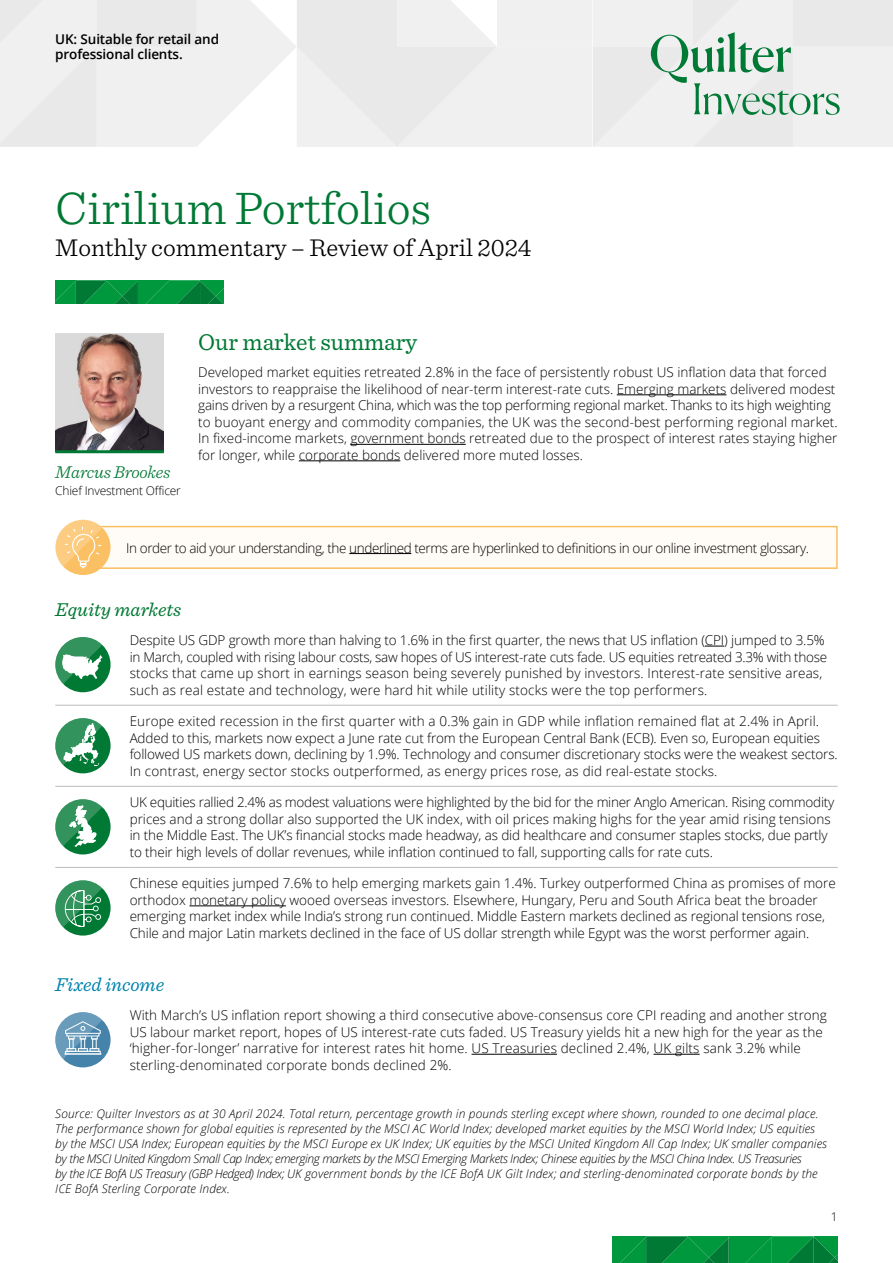
<style>
.page{position:relative;width:893px;height:1263px;background:#fff}
.page>*{position:absolute;margin:0;border:0;box-sizing:border-box;transform-origin:0 0}
.t1{font:300 48px "Sentinel";color:#007935}
.t2{font:300 25.5px "Sentinel";color:#000}
.t3{font:24px "Sentinel";color:#007935}
.t4{font:italic 19.5px "Sentinel";color:#007935}
.t5{font:italic 19.5px "Sentinel";color:#0084ad}
.t6{font:italic 300 18px "Sentinel";letter-spacing:-.01em;color:#007935}
.t7{font:300 13.5px/16.5px "Open Sans";color:#000}
.t8{font:300 13.5px "Open Sans";letter-spacing:-.03em;color:#000}
.t9{font:600 13.5px/15px "Open Sans";letter-spacing:-.01em;color:#000}
.t10{font:italic 300 12px/15px "Open Sans";color:#000}
.t11{font:300 12px "Open Sans";letter-spacing:-.015em;color:#000}
</style>
<div class="page">
<svg style="left:0;top:0;width:893px;height:147px"></svg>
<svg style="left:55px;top:281px;width:168px;height:23px;background:#028f3b"></svg>
<img style="left:55px;top:333px;width:109px;height:117px">
<hr style="left:55px;top:450px;width:109px;height:3px;background:#007935">
<hr style="left:617px;top:394px;width:109px;height:1px;background:#000">
<hr style="left:350px;top:444px;width:116px;height:1px;background:#000">
<hr style="left:299px;top:460px;width:101px;height:1px;background:#000">
<div style="left:83px;top:527px;width:754px;height:41px;background:#fffcf8"></div>
<hr style="left:349px;top:553px;width:62px;height:1px;background:#000">
<div style="left:82px;top:526px;width:756px;height:43px;border:2px solid #fbbe5e"></div>
<div style="left:55px;top:520px;width:56px;height:55px;background:#fbc063;border-radius:50%"></div>
<svg style="left:55px;top:520px;width:47px;height:48px"></svg>
<hr style="left:55px;top:705px;width:75px;height:1px;background:#bcbcbc">
<hr style="left:130px;top:705px;width:708px;height:1px;background:#bcbcbc">
<hr style="left:55px;top:786px;width:75px;height:1px;background:#bcbcbc">
<hr style="left:130px;top:786px;width:708px;height:1px;background:#bcbcbc">
<hr style="left:55px;top:867px;width:75px;height:1px;background:#bcbcbc">
<hr style="left:130px;top:867px;width:708px;height:1px;background:#bcbcbc">
<div style="left:55px;top:637px;width:56px;height:55px;background:#007935;border-radius:50%"></div>
<svg style="left:55px;top:637px;width:47px;height:47px"></svg>
<svg style="left:705px;top:646px;width:19px;height:1px"></svg>
<div style="left:55px;top:718px;width:56px;height:55px;background:#007935;border-radius:50%"></div>
<svg style="left:55px;top:718px;width:47px;height:48px"></svg>
<div style="left:55px;top:799px;width:56px;height:55px;background:#007935;border-radius:50%"></div>
<svg style="left:55px;top:799px;width:47px;height:48px"></svg>
<div style="left:55px;top:880px;width:56px;height:55px;background:#007935;border-radius:50%"></div>
<svg style="left:55px;top:880px;width:47px;height:47px"></svg>
<hr style="left:189px;top:905px;width:97px;height:1px;background:#000">
<div style="left:55px;top:1012px;width:56px;height:55px;background:#4583ab;border-radius:50%"></div>
<svg style="left:55px;top:1012px;width:47px;height:47px"></svg>
<hr style="left:472px;top:1054px;width:85px;height:1px;background:#000">
<hr style="left:653px;top:1054px;width:47px;height:1px;background:#000">
<svg style="left:612px;top:1236px;width:226px;height:27px;background:#03903c"></svg>
<p class="t9" style="left:55px;top:32px;width:165px">UK: Suitable for retail and professional clients.</p>
<h1 class="t1" style="left:55px;top:172px;width:377px">Cirilium Portfolios</h1>
<h2 class="t2" style="left:55px;top:229px;width:478px">Monthly commentary – Review of April 2024</h2>
<h3 class="t6" style="left:55px;top:459px;width:117px">Marcus Brookes</h3>
<p class="t11" style="left:55px;top:482px;width:127px">Chief Investment Officer</p>
<h3 class="t3" style="left:198px;top:323px;width:221px">Our market summary</h3>
<p class="t7" style="left:198px;top:364px;width:641px">Developed market equities retreated 2.8% in the face of persistently robust US inflation data that forced investors to reappraise the likelihood of near-term interest-rate cuts. Emerging markets delivered modest gains driven by a resurgent China, which was the top performing regional market. Thanks to its high weighting to buoyant energy and commodity companies, the UK was the second-best performing regional market.<br>In fixed-income markets, government bonds retreated due to the prospect of interest rates staying higher for longer, while corporate bonds delivered more muted losses.</p>
<p class="t8" style="left:126px;top:538px;width:684px">In order to aid your understanding, the underlined terms are hyperlinked to definitions in our online investment glossary.</p>
<h3 class="t4" style="left:55px;top:594px;width:127px">Equity markets</h3>
<p class="t7" style="left:130px;top:631px;width:699px">Despite US GDP growth more than halving to 1.6% in the first quarter, the news that US inflation (CPI) jumped to 3.5% in March, coupled with rising labour costs, saw hopes of US interest-rate cuts fade. US equities retreated 3.3% with those stocks that came up short in earnings season being severely punished by investors. Interest-rate sensitive areas, such as real estate and technology, were hard hit while utility stocks were the top performers.</p>
<p class="t7" style="left:130px;top:713px;width:709px">Europe exited recession in the first quarter with a 0.3% gain in GDP while inflation remained flat at 2.4% in April.<br>Added to this, markets now expect a June rate cut from the European Central Bank (ECB). Even so, European equities followed US markets down, declining by 1.9%. Technology and consumer discretionary stocks were the weakest sectors.<br>In contrast, energy sector stocks outperformed, as energy prices rose, as did real-estate stocks.</p>
<p class="t7" style="left:130px;top:794px;width:706px">UK equities rallied 2.4% as modest valuations were highlighted by the bid for the miner Anglo American. Rising commodity prices and a strong dollar also supported the UK index, with oil prices making highs for the year amid rising tensions in the Middle East. The UK’s financial stocks made headway, as did healthcare and consumer staples stocks, due partly to their high levels of dollar revenues, while inflation continued to fall, supporting calls for rate cuts.</p>
<p class="t7" style="left:130px;top:875px;width:708px">Chinese equities jumped 7.6% to help emerging markets gain 1.4%. Turkey outperformed China as promises of more orthodox monetary policy wooed overseas investors. Elsewhere, Hungary, Peru and South Africa beat the broader emerging market index while India’s strong run continued. Middle Eastern markets declined as regional tensions rose, Chile and major Latin markets declined in the face of US dollar strength while Egypt was the worst performer again.</p>
<h3 class="t5" style="left:55px;top:969px;width:110px">Fixed income</h3>
<p class="t7" style="left:130px;top:1007px;width:699px">With March’s US inflation report showing a third consecutive above-consensus core CPI reading and another strong US labour market report, hopes of US interest-rate cuts faded. US Treasury yields hit a new high for the year as the ‘higher-for-longer’ narrative for interest rates hit home. US Treasuries declined 2.4%, UK gilts sank 3.2% while sterling-denominated corporate bonds declined 2%.</p>
<p class="t10" style="left:55px;top:1105px;width:773px">Source: Quilter Investors as at 30 April 2024. Total return, percentage growth in pounds sterling except where shown, rounded to one decimal place.<br>The performance shown for global equities is represented by the MSCI AC World Index; developed market equities by the MSCI World Index; US equities by the MSCI USA Index; European equities by the MSCI Europe ex UK Index; UK equities by the MSCI United Kingdom All Cap Index; UK smaller companies by the MSCI United Kingdom Small Cap Index; emerging markets by the MSCI Emerging Markets Index; Chinese equities by the MSCI China Index. US Treasuries<br>by the ICE BofA US Treasury (GBP Hedged) Index; UK government bonds by the ICE BofA UK Gilt Index; and sterling-denominated corporate bonds by the ICE BofA Sterling Corporate Index.</p>
<p class="t11" style="left:831px;top:1208px;width:8px">1</p>
</div>
